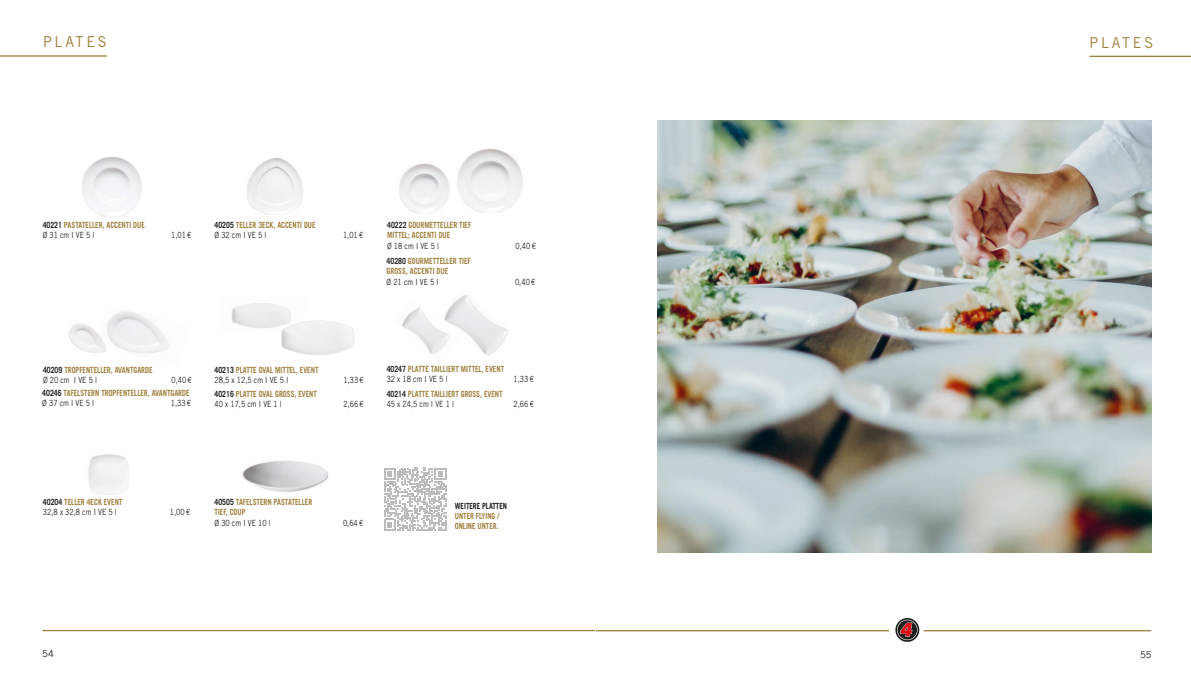
<style>
.page{position:relative;width:1191px;height:681px;background:#fff}
.page>*{position:absolute;margin:0;border:0;box-sizing:border-box;transform-origin:0 0}
.t1{font:15px "Trade Gothic LT Std";letter-spacing:.2em;color:#9f803c;scale:.95 1}
.t2{font:9.5px "Trade Gothic LT Com";color:#1d1d1b}
.t3{font:700 8.5px/10.2px "Trade Gothic LT Std";color:#9f803c;scale:.82 1}
.t4{font:8.5px/10.2px "Trade Gothic LT Std";color:#1d1d1b;scale:.82 1}
.t5{font:700 8.4px/10.1px "Trade Gothic LT Std";color:#9f803c;scale:.82 1}
.s1{color:#1d1d1b}
.s2{font-weight:400;color:#1d1d1b}
.s3{font-weight:700}
.s4{font-weight:700;color:#9f803c}
</style>
<div class="page">
<hr style="left:43px;top:629px;width:552px;height:2px;background:#9f803c">
<img style="left:82px;top:157px;width:60px;height:61px">
<img style="left:247px;top:157px;width:56px;height:57px">
<img style="left:242px;top:461px;width:87px;height:31px">
<img style="left:231px;top:303px;width:60px;height:25px">
<img style="left:279px;top:318px;width:76px;height:37px">
<img style="left:402px;top:307px;width:37px;height:47px">
<img style="left:439px;top:294px;width:69px;height:62px">
<img style="left:88px;top:454px;width:41px;height:41px">
<svg style="left:384px;top:467px;width:62px;height:63px"></svg>
<img style="left:69px;top:323px;width:30px;height:30px">
<img style="left:99px;top:311px;width:71px;height:43px">
<img style="left:399px;top:163px;width:51px;height:50px">
<img style="left:457px;top:148px;width:66px;height:64px">
<hr style="left:0;top:55px;width:107px;height:2px;background:#9f803c">
<hr style="left:596px;top:629px;width:293px;height:2px;background:#9f803c">
<hr style="left:923px;top:629px;width:228px;height:2px;background:#9f803c">
<svg style="left:894px;top:617px;width:26px;height:25px"></svg>
<svg style="left:895px;top:617px;width:24px;height:24px"></svg>
<img style="left:658px;top:120px;width:493px;height:432px">
<hr style="left:1089px;top:56px;width:102px;height:1px;background:#9f803c">
<p class="t1" style="left:43px;top:33px;width:68px">PLATES</p>
<p class="t3" style="left:43px;top:219px;width:126px"><span class="s1">40221</span> PASTATELLER, ACCENTI DUE<br><span class="s2">Ø 31 cm I VE 5 l</span></p>
<p class="t4" style="left:171px;top:229px;width:26px">1,01 €</p>
<p class="t3" style="left:214px;top:220px;width:125px"><span class="s1">40205</span> TELLER 3ECK, ACCENTI DUE<br><span class="s2">Ø 32 cm I VE 5 l</span></p>
<p class="t4" style="left:343px;top:230px;width:26px">1,01 €</p>
<p class="t3" style="left:387px;top:220px;width:104px"><span class="s1">40222</span> GOURMETTELLER TIEF<br>MITTEL; ACCENTI DUE<br><span class="s2">Ø 18 cm I VE 5 l</span></p>
<p class="t3" style="left:386px;top:256px;width:104px"><span class="s1">40280</span> GOURMETTELLER TIEF<br>GROSS, ACCENTI DUE<br><span class="s2">Ø 21 cm I VE 5 l</span></p>
<p class="t4" style="left:515px;top:240px;width:26px">0,40 €</p>
<p class="t4" style="left:515px;top:276px;width:26px">0,40 €</p>
<p class="t3" style="left:43px;top:364px;width:135px"><span class="s1">40209</span> TROPFENTELLER, AVANTGARDE<br><span class="s2">Ø 20 cm I VE 5 l</span></p>
<p class="t3" style="left:42px;top:373px;width:184px;line-height:13.1px;text-align:right"><span class="s2">0,40 €<br></span><span class="s1">40246</span> TAFELSTERN TROPFENTELLER, AVANTGARDE</p>
<p class="t4" style="left:42px;top:398px;width:65px">Ø 37 cm I VE 5 l</p>
<p class="t4" style="left:171px;top:398px;width:26px">1,33 €</p>
<p class="t3" style="left:214px;top:364px;width:128px"><span class="s1">40213</span> PLATTE OVAL MITTEL, EVENT<br><span class="s2">28,5 x 12,5 cm I VE 5 l</span></p>
<p class="t4" style="left:343px;top:374px;width:26px">1,33 €</p>
<p class="t3" style="left:214px;top:388px;width:126px"><span class="s1">40216</span> PLATTE OVAL GROSS, EVENT<br><span class="s2">40 x 17,5 cm I VE 1 l</span></p>
<p class="t4" style="left:343px;top:398px;width:26px">2,66 €</p>
<p class="t3" style="left:387px;top:363px;width:145px"><span class="s1">40247</span> PLATTE TAILLIERT MITTEL, EVENT<br><span class="s2">32 x 18 cm I VE 5 l</span></p>
<p class="t4" style="left:513px;top:374px;width:26px">1,33 €</p>
<p class="t3" style="left:387px;top:388px;width:143px"><span class="s1">40214</span> PLATTE TAILLIERT GROSS, EVENT<br><span class="s2">45 x 24,5 cm I VE 1 l</span></p>
<p class="t4" style="left:513px;top:399px;width:26px">2,66 €</p>
<p class="t4" style="left:43px;top:497px;width:98px"><span class="s3">40204</span> <span class="s4">TELLER 4ECK EVENT<br></span>32,8 x 32,8 cm I VE 5 l</p>
<p class="t4" style="left:170px;top:507px;width:26px">1,00 €</p>
<p class="t5" style="left:455px;top:500px;width:65px"><span class="s1">WEITERE PLATTEN<br></span>UNTER FLYING /<br>ONLINE UNTER.</p>
<p class="t3" style="left:214px;top:497px;width:121px"><span class="s1">40505</span> TAFELSTERN PASTATELLER<br>TIEF, COUP<br><span class="s2">Ø 30 cm I VE 10 l</span></p>
<p class="t4" style="left:343px;top:517px;width:26px">0,64 €</p>
<p class="t2" style="left:42px;top:648px;width:13px">54</p>
<p class="t1" style="left:1089px;top:33px;width:68px">PLATES</p>
<p class="t2" style="left:1140px;top:648px;width:13px">55</p>
</div>
